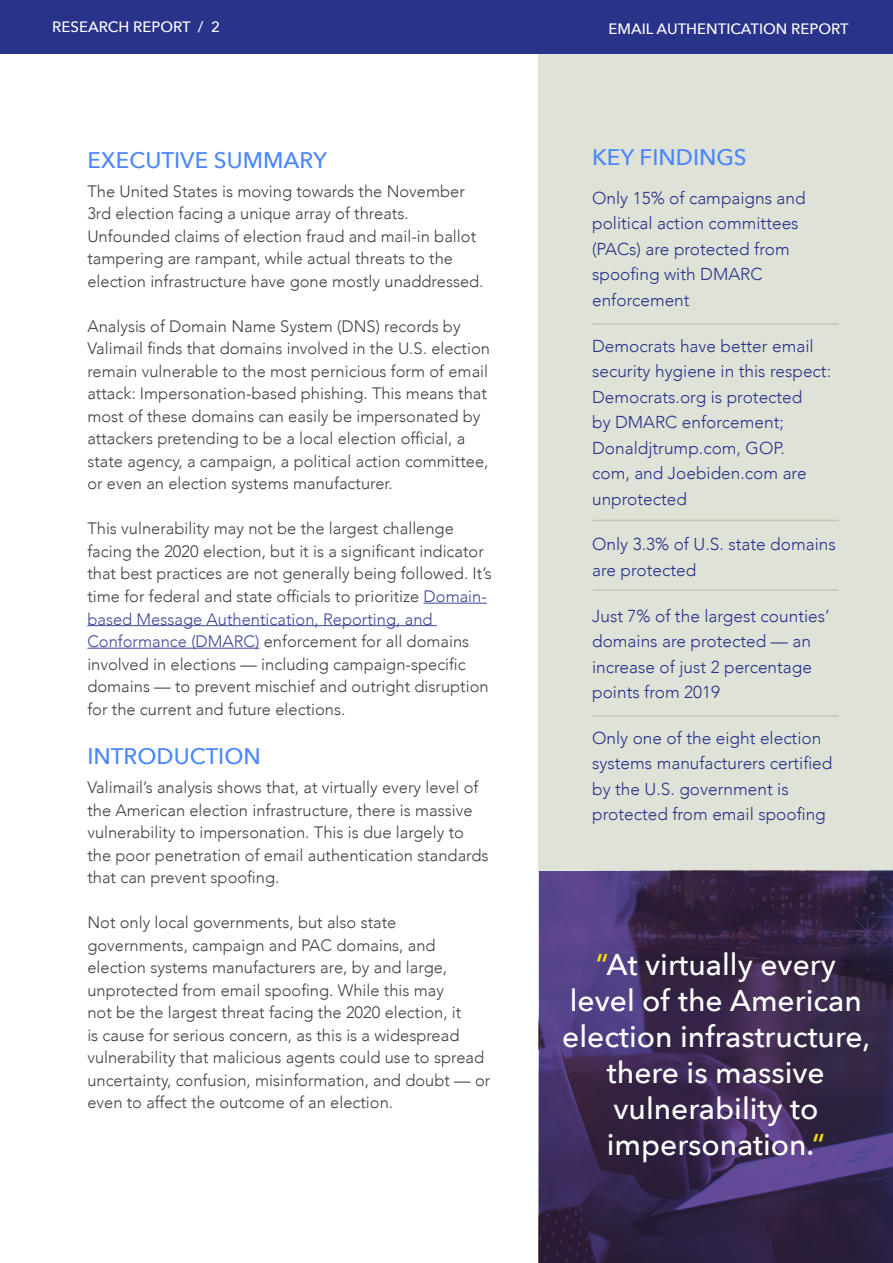
<style>
.page{position:relative;width:893px;height:1263px;background:#fff}
.page>*{position:absolute;margin:0;border:0;box-sizing:border-box;transform-origin:0 0}
.t1{font:500 30px/36px "Avenir Next";color:#fff;text-align:center}
.t2{font:500 22.5px "Avenir Next";color:#4b86ff}
.t3{font:300 17.25px/25.5px "Avenir";color:#29338a}
.t4{font:300 16.5px/22.5px "Avenir";color:#414042}
.t5{font:500 15px "Avenir Next";color:#fff}
.s1{color:#3e4796}
.s2{color:#fedd00}
</style>
<div class="page">
<div style="left:539px;top:54px;width:354px;height:945px;background:#dfe2d6"></div>
<hr style="left:424px;top:603px;width:63px;height:1px;background:#3e4796">
<hr style="left:87px;top:625px;width:350px;height:1px;background:#3e4796">
<hr style="left:87px;top:648px;width:172px;height:1px;background:#3e4796">
<svg style="left:539px;top:871px;width:354px;height:392px"></svg>
<div style="left:0;top:0;width:893px;height:54px;background:#29338a"></div>
<p class="t5" style="left:52px;top:14px;width:169px">RESEARCH REPORT / 2</p>
<p class="t5" style="left:608px;top:16px;width:242px">EMAIL AUTHENTICATION REPORT</p>
<h2 class="t2" style="left:87px;top:141px;width:241px">EXECUTIVE SUMMARY</h2>
<p class="t4" style="left:87px;top:180px;width:398px">The United States is moving towards the November 3rd election facing a unique array of threats.<br>Unfounded claims of election fraud and mail-in ballot tampering are rampant, while actual threats to the election infrastructure have gone mostly unaddressed.</p>
<p class="t4" style="left:87px;top:315px;width:404px">Analysis of Domain Name System (DNS) records by Valimail finds that domains involved in the U.S. election remain vulnerable to the most pernicious form of email attack: Impersonation-based phishing. This means that most of these domains can easily be impersonated by attackers pretending to be a local election official, a state agency, a campaign, a political action committee, or even an election systems manufacturer.</p>
<p class="t4" style="left:87px;top:518px;width:406px">This vulnerability may not be the largest challenge facing the 2020 election, but it is a significant indicator that best practices are not generally being followed. It’s time for federal and state officials to prioritize <span class="s1">Domain&shy;based Message Authentication, Reporting, and Conformance (DMARC)</span> enforcement for all domains involved in elections — including campaign-specific domains — to prevent mischief and outright disruption for the current and future elections.</p>
<h2 class="t2" style="left:87px;top:737px;width:175px">INTRODUCTION</h2>
<p class="t4" style="left:87px;top:776px;width:403px">Valimail’s analysis shows that, at virtually every level of the American election infrastructure, there is massive vulnerability to impersonation. This is due largely to the poor penetration of email authentication standards that can prevent spoofing.</p>
<p class="t4" style="left:87px;top:911px;width:404px">Not only local governments, but also state governments, campaign and PAC domains, and election systems manufacturers are, by and large, unprotected from email spoofing. While this may<br>not be the largest threat facing the 2020 election, it<br>is cause for serious concern, as this is a widespread vulnerability that malicious agents could use to spread uncertainty, confusion, misinformation, and doubt — or even to affect the outcome of an election.</p>
<h2 class="t2" style="left:592px;top:138px;width:156px">KEY FINDINGS</h2>
<p class="t3" style="left:592px;top:185px;width:215px">Only 15% of campaigns and political action committees (PACs) are protected from spoofing with DMARC enforcement</p>
<p class="t3" style="left:592px;top:333px;width:241px">Democrats have better email security hygiene in this respect:<br>Democrats.org is protected<br>by DMARC enforcement;<br>Donaldjtrump.com, GOP.<br>com, and Joebiden.com are unprotected</p>
<p class="t3" style="left:592px;top:532px;width:245px">Only 3.3% of U.S. state domains are protected</p>
<p class="t3" style="left:592px;top:603px;width:239px">Just 7% of the largest counties’ domains are protected — an increase of just 2 percentage points from 2019</p>
<p class="t3" style="left:592px;top:725px;width:242px">Only one of the eight election systems manufacturers certified by the U.S. government is protected from email spoofing</p>
<h1 class="t1" style="left:562px;top:946px;width:310px"><span class="s2">“</span>At virtually every level of the American election infrastructure, there is massive vulnerability to impersonation.<span class="s2">“</span></h1>
</div>
